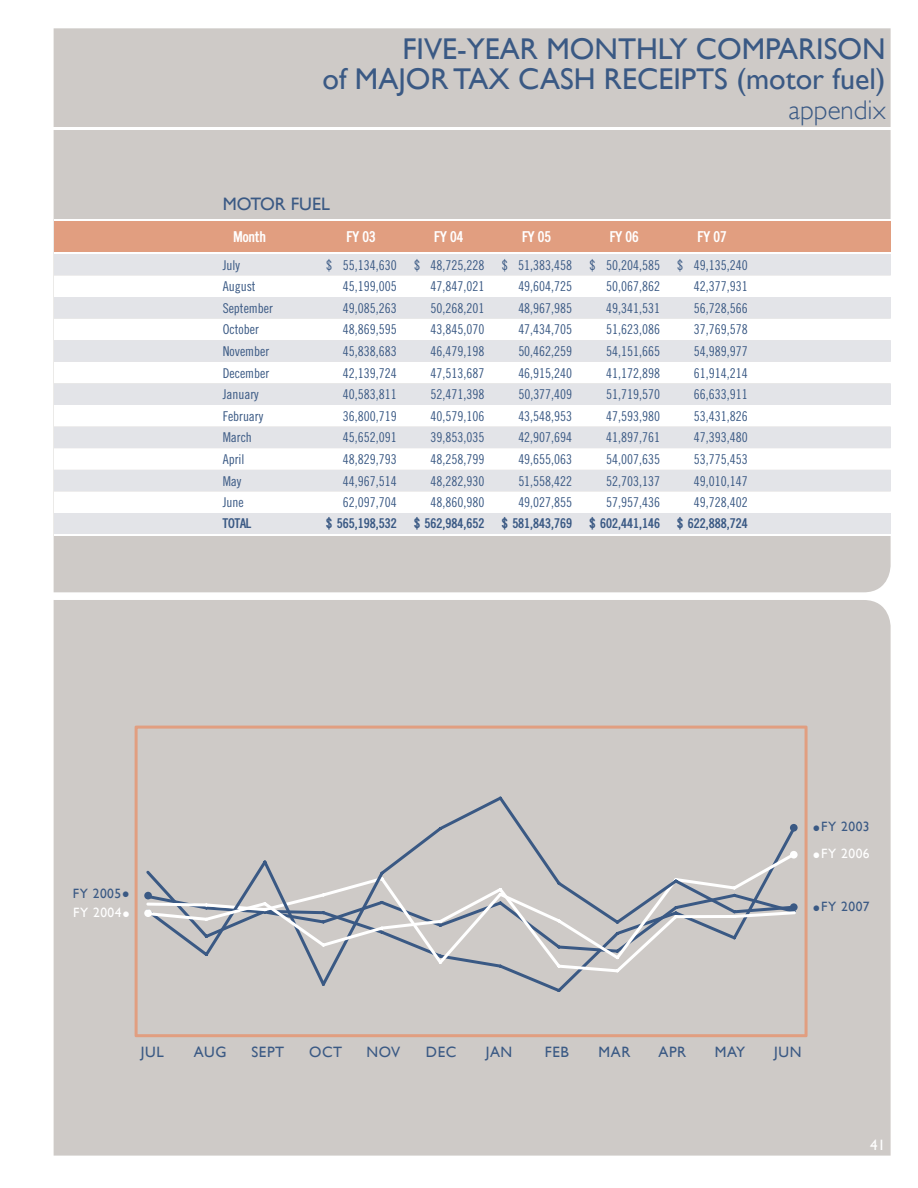
<style>
.page{position:relative;width:918px;height:1188px;background:#fff}
.page>*{position:absolute;margin:0;border:0;box-sizing:border-box;transform-origin:0 0}
.t1{font:30px/30px "Gill Sans";color:#3a5984;text-align:right}
.t2{font:300 27px "Gill Sans";color:#3a5984}
.t3{font:18px "Gill Sans";color:#3a5984}
.t4{font:15px "Gill Sans";letter-spacing:.04em;color:#3a5984}
.t5{font:700 condensed 15px "Trade";color:#fff}
.t6{font:15px "Gill Sans";color:#fff}
.t7{font:13.5px "Trade Condensed";color:#3a5984}
.t8{font:700 condensed 13.5px "Trade";color:#3a5984}
.t9{font:13.5px "Gill Sans";letter-spacing:.04em;color:#3a5984}
.t10{font:13.5px "Gill Sans";letter-spacing:.04em;color:#fff}
.s1{font-size:22.5px}
</style>
<div class="page">
<div style="left:54px;top:600px;width:837px;height:556px;background:#cecac7"></div>
<div style="left:54px;top:28px;width:837px;height:564px;background:#cecac7"></div>
<hr style="left:39px;top:127px;width:858px;height:3px;background:#fff">
<div style="left:54px;top:221px;width:837px;height:31px;background:#e19e80"></div>
<div style="left:54px;top:254px;width:837px;height:280px;background:#e3e4e8"></div>
<svg style="left:54px;top:275px;width:837px;height:238px"></svg>
<hr style="left:54px;top:220px;width:837px;height:1px;background:#fff">
<hr style="left:54px;top:252px;width:837px;height:2px;background:#fff">
<hr style="left:54px;top:534px;width:263px;height:2px;background:#fff">
<hr style="left:756px;top:534px;width:135px;height:2px;background:#fff">
<hr style="left:317px;top:534px;width:439px;height:2px;background:#fff">
<svg style="left:135px;top:726px;width:673px;height:311px;background:#cfc7c2"></svg>
<div style="left:146px;top:986px;width:650px;height:6px;background:#cecac7"></div>
<div style="left:146px;top:796px;width:650px;height:190px;background:#cecac7"></div>
<svg style="left:146px;top:888px;width:650px;height:85px;background:#c3c3c4"></svg>
<div style="left:790px;top:824px;width:8px;height:8px;background:#3a5984;border-radius:50%"></div>
<div style="left:790px;top:851px;width:8px;height:8px;background:#fff;border-radius:50%"></div>
<div style="left:144px;top:909px;width:8px;height:8px;background:#fff;border-radius:50%"></div>
<div style="left:790px;top:903px;width:8px;height:8px;background:#3a5984;border-radius:50%"></div>
<div style="left:144px;top:892px;width:8px;height:7px;background:#3a5984;border-radius:50%"></div>
<h1 class="t1" style="left:323px;top:33px;width:565px">FIVE-YEAR MONTHLY COMPARISON<br>of MAJOR TAX CASH RECEIPTS (motor fuel)</h1>
<h2 class="t2" style="left:789px;top:94px;width:99px">appendix</h2>
<h3 class="t3" style="left:223px;top:194px;width:109px">MOTOR FUEL</h3>
<p class="t5" style="left:234px;top:231px;width:34px">Month</p>
<p class="t5" style="left:347px;top:231px;width:31px">FY 03</p>
<p class="t5" style="left:434px;top:231px;width:31px">FY 04</p>
<p class="t5" style="left:522px;top:231px;width:31px">FY 05</p>
<p class="t5" style="left:610px;top:231px;width:31px">FY 06</p>
<p class="t5" style="left:698px;top:231px;width:31px">FY 07</p>
<p class="t7" style="left:223px;top:260px;width:19px">July</p>
<p class="t7" style="left:326px;top:260px;width:72px">$ 55,134,630</p>
<p class="t7" style="left:414px;top:260px;width:72px">$ 48,725,228</p>
<p class="t7" style="left:502px;top:260px;width:72px">$ 51,383,458</p>
<p class="t7" style="left:590px;top:260px;width:72px">$ 50,204,585</p>
<p class="t7" style="left:677px;top:260px;width:72px">$ 49,135,240</p>
<p class="t7" style="left:223px;top:281px;width:34px">August</p>
<p class="t7" style="left:343px;top:281px;width:55px">45,199,005</p>
<p class="t7" style="left:431px;top:281px;width:55px">47,847,021</p>
<p class="t7" style="left:518px;top:281px;width:55px">49,604,725</p>
<p class="t7" style="left:606px;top:281px;width:55px">50,067,862</p>
<p class="t7" style="left:694px;top:281px;width:55px">42,377,931</p>
<p class="t7" style="left:223px;top:303px;width:52px">September</p>
<p class="t7" style="left:343px;top:303px;width:55px">49,085,263</p>
<p class="t7" style="left:431px;top:303px;width:55px">50,268,201</p>
<p class="t7" style="left:518px;top:303px;width:55px">48,967,985</p>
<p class="t7" style="left:606px;top:303px;width:55px">49,341,531</p>
<p class="t7" style="left:694px;top:303px;width:55px">56,728,566</p>
<p class="t7" style="left:223px;top:324px;width:38px">October</p>
<p class="t7" style="left:343px;top:324px;width:55px">48,869,595</p>
<p class="t7" style="left:431px;top:324px;width:55px">43,845,070</p>
<p class="t7" style="left:518px;top:324px;width:55px">47,434,705</p>
<p class="t7" style="left:606px;top:324px;width:55px">51,623,086</p>
<p class="t7" style="left:694px;top:324px;width:55px">37,769,578</p>
<p class="t7" style="left:223px;top:346px;width:48px">November</p>
<p class="t7" style="left:343px;top:346px;width:55px">45,838,683</p>
<p class="t7" style="left:431px;top:346px;width:55px">46,479,198</p>
<p class="t7" style="left:518px;top:346px;width:55px">50,462,259</p>
<p class="t7" style="left:606px;top:346px;width:55px">54,151,665</p>
<p class="t7" style="left:694px;top:346px;width:55px">54,989,977</p>
<p class="t7" style="left:223px;top:368px;width:48px">December</p>
<p class="t7" style="left:343px;top:368px;width:55px">42,139,724</p>
<p class="t7" style="left:431px;top:368px;width:55px">47,513,687</p>
<p class="t7" style="left:518px;top:368px;width:55px">46,915,240</p>
<p class="t7" style="left:606px;top:368px;width:55px">41,172,898</p>
<p class="t7" style="left:694px;top:368px;width:55px">61,914,214</p>
<p class="t7" style="left:223px;top:389px;width:37px">January</p>
<p class="t7" style="left:343px;top:389px;width:55px">40,583,811</p>
<p class="t7" style="left:431px;top:389px;width:55px">52,471,398</p>
<p class="t7" style="left:518px;top:389px;width:55px">50,377,409</p>
<p class="t7" style="left:606px;top:389px;width:55px">51,719,570</p>
<p class="t7" style="left:694px;top:389px;width:55px">66,633,911</p>
<p class="t7" style="left:223px;top:411px;width:42px">February</p>
<p class="t7" style="left:343px;top:411px;width:55px">36,800,719</p>
<p class="t7" style="left:431px;top:411px;width:55px">40,579,106</p>
<p class="t7" style="left:518px;top:411px;width:55px">43,548,953</p>
<p class="t7" style="left:606px;top:411px;width:55px">47,593,980</p>
<p class="t7" style="left:694px;top:411px;width:55px">53,431,826</p>
<p class="t7" style="left:223px;top:432px;width:31px">March</p>
<p class="t7" style="left:343px;top:432px;width:55px">45,652,091</p>
<p class="t7" style="left:431px;top:432px;width:55px">39,853,035</p>
<p class="t7" style="left:518px;top:432px;width:55px">42,907,694</p>
<p class="t7" style="left:606px;top:432px;width:55px">41,897,761</p>
<p class="t7" style="left:694px;top:432px;width:55px">47,393,480</p>
<p class="t7" style="left:223px;top:454px;width:23px">April</p>
<p class="t7" style="left:343px;top:454px;width:55px">48,829,793</p>
<p class="t7" style="left:431px;top:454px;width:55px">48,258,799</p>
<p class="t7" style="left:518px;top:454px;width:55px">49,655,063</p>
<p class="t7" style="left:606px;top:454px;width:55px">54,007,635</p>
<p class="t7" style="left:694px;top:454px;width:55px">53,775,453</p>
<p class="t7" style="left:223px;top:476px;width:20px">May</p>
<p class="t7" style="left:343px;top:476px;width:55px">44,967,514</p>
<p class="t7" style="left:431px;top:476px;width:55px">48,282,930</p>
<p class="t7" style="left:518px;top:476px;width:55px">51,558,422</p>
<p class="t7" style="left:606px;top:476px;width:55px">52,703,137</p>
<p class="t7" style="left:694px;top:476px;width:55px">49,010,147</p>
<p class="t7" style="left:223px;top:497px;width:22px">June</p>
<p class="t7" style="left:343px;top:497px;width:55px">62,097,704</p>
<p class="t7" style="left:431px;top:497px;width:55px">48,860,980</p>
<p class="t7" style="left:518px;top:497px;width:55px">49,027,855</p>
<p class="t7" style="left:606px;top:497px;width:55px">57,957,436</p>
<p class="t7" style="left:694px;top:497px;width:55px">49,728,402</p>
<p class="t8" style="left:223px;top:518px;width:30px">TOTAL</p>
<p class="t8" style="left:326px;top:518px;width:72px">$ 565,198,532</p>
<p class="t8" style="left:414px;top:518px;width:72px">$ 562,984,652</p>
<p class="t8" style="left:502px;top:518px;width:72px">$ 581,843,769</p>
<p class="t8" style="left:590px;top:518px;width:72px">$ 602,441,146</p>
<p class="t8" style="left:677px;top:518px;width:72px">$ 622,888,724</p>
<p class="t9" style="left:73px;top:885px;width:58px">FY 2005<span class="s1">•</span></p>
<p class="t10" style="left:73px;top:905px;width:58px">FY 2004<span class="s1">•</span></p>
<p class="t9" style="left:812px;top:819px;width:59px"><span class="s1">•</span>FY 2003</p>
<p class="t10" style="left:812px;top:846px;width:59px"><span class="s1">•</span>FY 2006</p>
<p class="t9" style="left:812px;top:899px;width:59px"><span class="s1">•</span>FY 2007</p>
<p class="t4" style="left:141px;top:1044px;width:24px">JUL</p>
<p class="t4" style="left:194px;top:1044px;width:34px">AUG</p>
<p class="t4" style="left:251px;top:1044px;width:34px">SEPT</p>
<p class="t4" style="left:309px;top:1044px;width:35px">OCT</p>
<p class="t4" style="left:367px;top:1044px;width:35px">NOV</p>
<p class="t4" style="left:426px;top:1044px;width:32px">DEC</p>
<p class="t4" style="left:486px;top:1044px;width:28px">JAN</p>
<p class="t4" style="left:545px;top:1044px;width:26px">FEB</p>
<p class="t4" style="left:599px;top:1044px;width:33px">MAR</p>
<p class="t4" style="left:658px;top:1044px;width:29px">APR</p>
<p class="t4" style="left:715px;top:1044px;width:32px">MAY</p>
<p class="t4" style="left:774px;top:1044px;width:29px">JUN</p>
<p class="t6" style="left:870px;top:1136px;width:16px">41</p>
</div>
